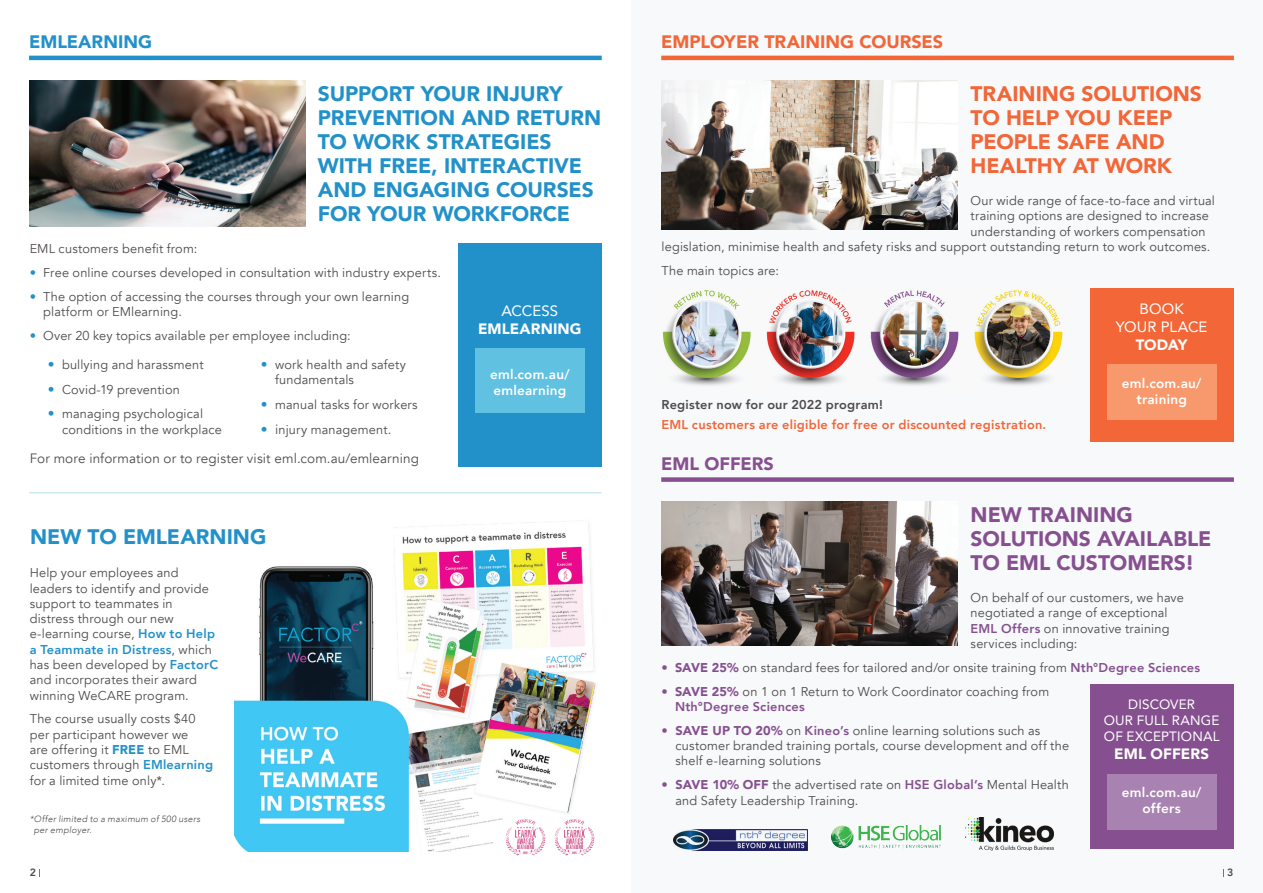
<style>
.page{position:relative;width:1263px;height:893px;background:#fff}
.page>*{position:absolute;margin:0;border:0;box-sizing:border-box;transform-origin:0 0}
.t1{font:900 21px/24px "Avenir";color:#2391c9}
.t2{font:900 21px/24px "Avenir";letter-spacing:-.005em;color:#f26638}
.t3{font:900 21px/24px "Avenir";color:#865090}
.t4{font:900 18px "Avenir";color:#f26638}
.t5{font:900 18px "Avenir";color:#2391c9}
.t6{font:900 18px "Avenir";color:#865090}
.t7{font:900 15px "Avenir";letter-spacing:.005em;color:#fff}
.t8{font:15px/18px "Avenir";color:#fff;text-align:center}
.t9{font:800 13.5px/16.2px "Avenir";letter-spacing:.015em;color:#fff;text-align:center}
.t10{font:13.5px "Avenir";letter-spacing:.01em;color:#4f4b4c}
.t11{font:13.5px/16.2px "Avenir";letter-spacing:.015em;color:#fff;text-align:center}
.t12{font:12.75px/15.3px "Avenir";letter-spacing:.015em;color:#4f4b4c}
.t13{font:800 12.75px "Avenir";letter-spacing:.02em;color:#f26638}
.t14{font:800 12.75px "Avenir";letter-spacing:.02em;color:#4f4b4c}
.t15{font:800 10.5px "Avenir";color:#4f4b4c}
.t16{font:italic 300 9px/10.8px "Avenir";letter-spacing:.03em;color:#4f4b4c}
.s1{font-weight:300;color:#2391c9}
.s2{font-weight:300;font-size:13.5px;color:#2391c9}
.s3{font-size:13.5px}
.s4{font-weight:800;color:#2391c9}
.s5{font-weight:900;color:#2391c9}
.s6{font-weight:800;color:#865090}
.s7{font-weight:300;color:#865090}
.s8{font-weight:900;color:#865090}
</style>
<div class="page">
<div style="left:631px;top:0;width:632px;height:893px;background:#f7f9fa"></div>
<hr style="left:661px;top:56px;width:573px;height:4px;background:#f26638">
<div style="left:661px;top:477px;width:573px;height:5px;background:#865090"></div>
<hr style="left:29px;top:492px;width:573px;height:1px;background:#cbe9f6">
<hr style="left:29px;top:56px;width:573px;height:4px;background:#2391c9">
<img style="left:29px;top:80px;width:276px;height:146px">
<img style="left:661px;top:80px;width:297px;height:150px">
<img style="left:661px;top:501px;width:297px;height:145px">
<div style="left:1090px;top:288px;width:143px;height:154px;background:#f26638"></div>
<div style="left:1107px;top:364px;width:109px;height:56px;background:#f7996d"></div>
<div style="left:1090px;top:685px;width:143px;height:164px;background:#865090"></div>
<div style="left:1107px;top:774px;width:109px;height:55px;background:#a883b2"></div>
<div style="left:458px;top:244px;width:144px;height:223px;background:#2391c9"></div>
<div style="left:475px;top:348px;width:109px;height:64px;background:#60c1e1"></div>
<img style="left:235px;top:521px;width:361px;height:330px">
<img style="left:663px;top:290px;width:400px;height:96px">
<img style="left:831px;top:825px;width:110px;height:24px">
<img style="left:673px;top:829px;width:134px;height:21px">
<img style="left:965px;top:817px;width:88px;height:33px">
<img style="left:554px;top:818px;width:41px;height:37px">
<img style="left:505px;top:818px;width:41px;height:37px">
<h2 class="t5" style="left:29px;top:26px;width:124px">EMLEARNING</h2>
<h1 class="t1" style="left:318px;top:81px;width:285px">SUPPORT YOUR INJURY<br>PREVENTION AND RETURN<br>TO WORK STRATEGIES<br>WITH FREE, INTERACTIVE<br>AND ENGAGING COURSES<br>FOR YOUR WORKFORCE</h1>
<p class="t12" style="left:30px;top:241px;width:169px">EML customers benefit from:</p>
<p class="t12" style="left:30px;top:265px;width:413px"><span class="s1">•</span> Free online courses developed in consultation with industry experts.</p>
<p class="t12" style="left:43px;top:289px;width:367px;text-indent:-13px"><span class="s1">•</span> The option of accessing the courses through your own learning platform or EMlearning.</p>
<p class="t12" style="left:30px;top:328px;width:322px"><span class="s1">•</span> Over 20 key topics available per employee including:</p>
<p class="t12" style="left:48px;top:357px;width:157px"><span class="s2">•</span> bullying and harassment</p>
<p class="t12" style="left:48px;top:382px;width:134px"><span class="s2">•</span> Covid-19 prevention</p>
<p class="t12" style="left:62px;top:407px;width:161px;text-indent:-14px"><span class="s2">•</span> managing psychological conditions in the workplace</p>
<p class="t12" style="left:275px;top:357px;width:132px;text-indent:-14px"><span class="s2">•</span> work health and safety fundamentals</p>
<p class="t12" style="left:261px;top:397px;width:158px"><span class="s2">•</span> manual tasks for workers</p>
<p class="t12" style="left:261px;top:422px;width:132px"><span class="s2">•</span> <span class="s3">i</span>njury management.</p>
<p class="t10" style="left:30px;top:451px;width:391px">For more information or to register visit eml.com.au/emlearning</p>
<h1 class="t1" style="left:30px;top:524px;width:238px">NEW TO EMLEARNING</h1>
<p class="t12" style="left:30px;top:565px;width:190px">Help your employees and leaders to identify and provide support to teammates in distress through our new e-learning course, <span class="s4">How to Help a Teammate in Distress</span>, which has been developed by <span class="s4">FactorC </span>and incorporates their award winning WeCARE program.</p>
<p class="t12" style="left:30px;top:712px;width:185px">The course usually costs $40 per participant however we<br>are offering it <span class="s5">FREE</span> to EML customers through <span class="s4">EMlearning </span>for a limited time only*.</p>
<p class="t16" style="left:34px;top:814px;width:168px;text-indent:-4px">*Offer limited to a maximum of 500 users per employer.</p>
<p class="t8" style="left:501px;top:301px;width:58px">ACCESS</p>
<p class="t7" style="left:478px;top:316px;width:105px">EMLEARNING</p>
<p class="t9" style="left:490px;top:366px;width:81px;text-align:left">eml.com.au/ emlearning</p>
<h2 class="t4" style="left:661px;top:26px;width:283px">EMPLOYER TRAINING COURSES</h2>
<h1 class="t2" style="left:971px;top:81px;width:233px">TRAINING SOLUTIONS<br>TO HELP YOU KEEP<br>PEOPLE SAFE AND<br>HEALTHY AT WORK</h1>
<p class="t12" style="left:971px;top:193px;width:246px">Our wide range of face-to-face and virtual</p>
<p class="t12" style="left:971px;top:209px;width:240px">training options are designed to increase</p>
<p class="t12" style="left:971px;top:224px;width:236px">understanding of workers compensation</p>
<p class="t12" style="left:661px;top:239px;width:550px">legislation, minimise health and safety risks and support outstanding return to work outcomes.</p>
<p class="t12" style="left:661px;top:263px;width:119px">The main topics are:</p>
<p class="t14" style="left:661px;top:395px;width:223px">Register now for our 2022 program!</p>
<p class="t13" style="left:661px;top:414px;width:386px">EML customers are eligible for free or discounted registration.</p>
<h2 class="t6" style="left:661px;top:448px;width:114px">EML OFFERS</h2>
<p class="t8" style="left:1116px;top:300px;width:93px">BOOK<br>YOUR PLACE</p>
<p class="t7" style="left:1136px;top:332px;width:53px">TODAY</p>
<p class="t9" style="left:1122px;top:375px;width:81px">eml.com.au/ training</p>
<h1 class="t3" style="left:971px;top:502px;width:242px">NEW TRAINING<br>SOLUTIONS AVAILABLE<br>TO EML CUSTOMERS!</h1>
<p class="t12" style="left:971px;top:590px;width:215px">On behalf of our customers, we have negotiated a range of exceptional<br><span class="s6">EML Offers</span> on innovative training services including:</p>
<p class="t12" style="left:661px;top:660px;width:540px"><span class="s7">•</span> <span class="s8">SAVE 25%</span> on standard fees for tailored and/or onsite training from <span class="s6">Nth°Degree Sciences</span></p>
<p class="t12" style="left:675px;top:684px;width:376px;text-indent:-13px"><span class="s7">•</span> <span class="s8">SAVE 25%</span> on 1 on 1 Return to Work Coordinator coaching from<br><span class="s6">Nth°Degree Sciences</span></p>
<p class="t12" style="left:675px;top:723px;width:395px;text-indent:-14px"><span class="s8">• SAVE UP TO 20%</span> on <span class="s6">Kineo’s</span> online learning solutions such as customer branded training portals, course development and off the shelf e-learning solutions</p>
<p class="t12" style="left:675px;top:777px;width:395px;text-indent:-14px"><span class="s8">• SAVE 10% OFF</span> the advertised rate on <span class="s6">HSE Global’s</span> Mental Health and Safety Leadership Training.</p>
<p class="t11" style="left:1104px;top:696px;width:117px">DISCOVER<br>OUR FULL RANGE<br>OF EXCEPTIONAL</p>
<p class="t7" style="left:1114px;top:741px;width:96px">EML OFFERS</p>
<p class="t9" style="left:1122px;top:784px;width:81px">eml.com.au/ offers</p>
<p class="t15" style="left:30px;top:864px;width:8px">2</p>
<p class="t15" style="left:1227px;top:864px;width:8px">3</p>
</div>
